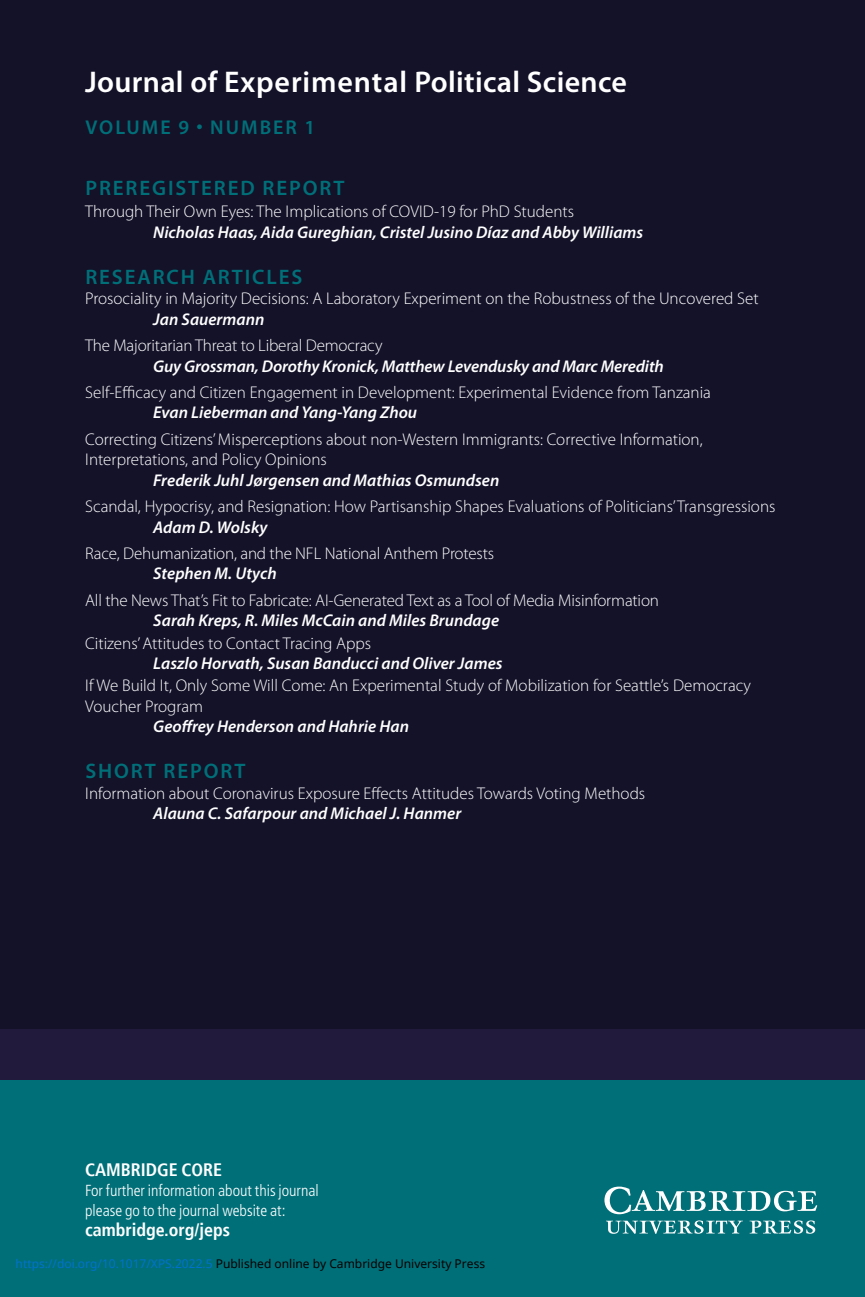
<style>
.page{position:relative;width:865px;height:1297px;background:#fff}
.page>*{position:absolute;margin:0;border:0;box-sizing:border-box;transform-origin:0 0}
.t1{font:600 30px "Myriad Pro";letter-spacing:.015em;color:#fff}
.t2{font:600 21px "Myriad Pro";letter-spacing:.09em;color:#006f78}
.t3{font:600 20px "Myriad Pro";letter-spacing:.1em;color:#006f78}
.t4{font:700 condensed 18px "Frutiger";color:#fff}
.t5{font:300 17px/20.4px "Myriad Pro";color:#fff}
.t6{font:italic 600 17px "Myriad Pro";color:#fff}
.t7{font:300 condensed 16px/20px "Frutiger";color:#fff}
.t8{font:12px "Noto Sans";color:#000}
.s1{color:#0172cf}
</style>
<div class="page">
<div style="left:0;top:251px;width:864px;height:1045px;background:#006f78"></div>
<div style="left:0;top:19px;width:864px;height:1060px;background:#221a3d"></div>
<div style="left:0;top:0;width:864px;height:1028px;background:#141229"></div>
<svg style="left:604px;top:1186px;width:212px;height:47px"></svg>
<h1 class="t1" style="left:85px;top:63px;width:543px">Journal of Experimental Political Science</h1>
<p class="t3" style="left:85px;top:115px;width:231px">Volume 9 • Number 1</p>
<p class="t2" style="left:85px;top:175px;width:260px">PREREGISTERED REPORT</p>
<p class="t5" style="left:85px;top:202px;width:490px">Through Their Own Eyes: The Implications of COVID-19 for PhD Students</p>
<p class="t6" style="left:153px;top:221px;width:491px">Nicholas Haas, Aida Gureghian, Cristel Jusino Díaz and Abby Williams</p>
<p class="t2" style="left:85px;top:263px;width:13px">Rese</p>
<p class="t2" style="left:137px;top:263px;width:166px">arch ArticleS</p>
<p class="t5" style="left:85px;top:289px;width:674px">Prosociality in Majority Decisions: A Laboratory Experiment on the Robustness of the Uncovered Set</p>
<p class="t6" style="left:153px;top:308px;width:113px">Jan Sauermann</p>
<p class="t5" style="left:85px;top:335px;width:299px">The Majoritarian Threat to Liberal Democracy</p>
<p class="t6" style="left:153px;top:355px;width:512px">Guy Grossman, Dorothy Kronick, Matthew Levendusky and Marc Meredith</p>
<p class="t5" style="left:85px;top:382px;width:627px">Self-Efficacy and Citizen Engagement in Development: Experimental Evidence from Tanzania</p>
<p class="t6" style="left:153px;top:402px;width:265px">Evan Lieberman and Yang-Yang Zhou</p>
<p class="t5" style="left:85px;top:429px;width:618px">Correcting Citizens’ Misperceptions about non-Western Immigrants: Corrective Information,<br>Interpretations, and Policy Opinions</p>
<p class="t6" style="left:153px;top:469px;width:347px">Frederik Juhl Jørgensen and Mathias Osmundsen</p>
<p class="t5" style="left:85px;top:496px;width:691px">Scandal, Hypocrisy, and Resignation: How Partisanship Shapes Evaluations of Politicians’ Transgressions</p>
<p class="t6" style="left:153px;top:516px;width:116px">Adam D. Wolsky</p>
<p class="t5" style="left:85px;top:543px;width:410px">Race, Dehumanization, and the NFL National Anthem Protests</p>
<p class="t6" style="left:153px;top:562px;width:125px">Stephen M. Utych</p>
<p class="t5" style="left:85px;top:590px;width:575px">All the News That’s Fit to Fabricate: AI-Generated Text as a Tool of Media Misinformation</p>
<p class="t6" style="left:153px;top:609px;width:347px">Sarah Kreps, R. Miles McCain and Miles Brundage</p>
<p class="t5" style="left:85px;top:633px;width:287px">Citizens’ Attitudes to Contact Tracing Apps</p>
<p class="t6" style="left:153px;top:652px;width:350px">Laszlo Horvath, Susan Banducci and Oliver James</p>
<p class="t5" style="left:85px;top:675px;width:667px">If We Build It, Only Some Will Come: An Experimental Study of Mobilization for Seattle’s Democracy<br>Voucher Program</p>
<p class="t6" style="left:153px;top:715px;width:257px">Geoffrey Henderson and Hahrie Han</p>
<p class="t2" style="left:85px;top:757px;width:29px">SHOR</p>
<p class="t2" style="left:145px;top:757px;width:102px">T REPORT</p>
<p class="t5" style="left:85px;top:783px;width:561px">Information about Coronavirus Exposure Effects Attitudes Towards Voting Methods</p>
<p class="t6" style="left:153px;top:802px;width:309px">Alauna C. Safarpour and Michael J. Hanmer</p>
<p class="t4" style="left:85px;top:1158px;width:138px">Cambridge Core</p>
<p class="t7" style="left:85px;top:1180px;width:235px">For further information about this journal please go to the journal website at:</p>
<p class="t4" style="left:85px;top:1218px;width:146px">cambridge.org/jeps</p>
<p class="t8" style="left:16px;top:1255px;width:471px"><span class="s1">https://doi.org/10.1017/XPS.2022.5</span> Published online by Cambridge University Press</p>
</div>
